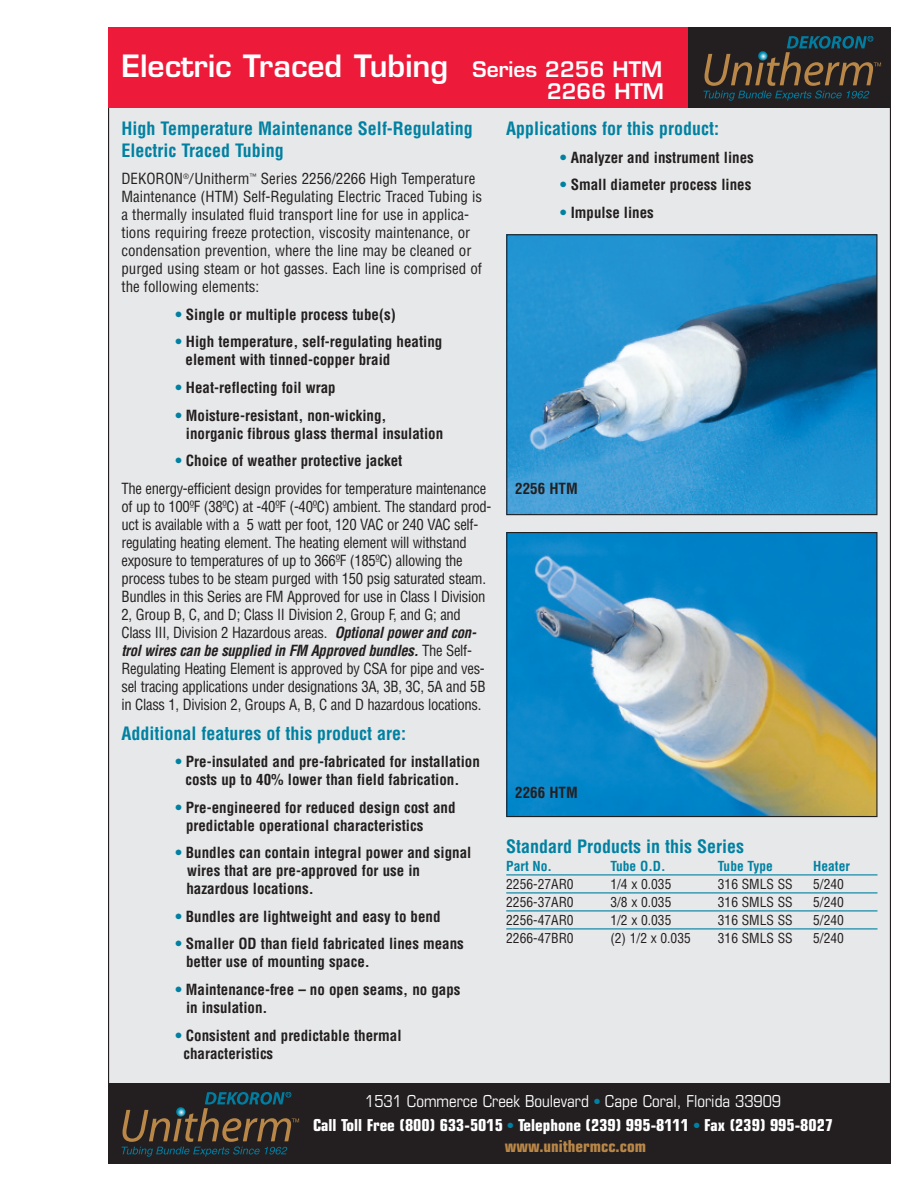
<style>
.page{position:relative;width:918px;height:1188px;background:#fff}
.page>*{position:absolute;margin:0;border:0;box-sizing:border-box;transform-origin:0 0}
.t1{font:600 30px "Eurostile";color:#fff}
.t2{font:600 21px "Eurostile";color:#fff}
.t3{font:700 condensed 18px/21.6px "Helvetica";color:#0081a2}
.t4{font:700 condensed 16.5px/24px "Eurostile";color:#fff;text-align:center}
.t5{font:700 condensed 16.5px "Eurostile";color:#b98747}
.t6{font:condensed 15px/18px "Helvetica";letter-spacing:-.02em;color:#231f20}
.t7{font:700 condensed 15px/18px "Helvetica";color:#231f20}
.t8{font:condensed 15px/18px "Helvetica";color:#231f20}
.t9{font:condensed 13.5px "Helvetica";color:#231f20}
.t10{font:700 condensed 13.5px "Helvetica";color:#0081a2}
.s1{font-size:21px}
.s2{font-family:"Eurostile"}
.s3{color:#0081a2}
.s4{font-weight:700;color:#0081a2}
.s5{font-weight:700}
.s6{font-weight:700;font-style:italic}
.s7{font-weight:400}
</style>
<div class="page">
<div style="left:109px;top:28px;width:781px;height:1132px;background:#e7e8e9"></div>
<div style="left:108px;top:27px;width:584px;height:81px;background:#ed1a3a"></div>
<div style="left:688px;top:27px;width:203px;height:81px;background:#231f20"></div>
<svg style="left:704px;top:36px;width:177px;height:65px"></svg>
<div style="left:108px;top:1083px;width:783px;height:81px;background:#231f20"></div>
<svg style="left:122px;top:1092px;width:177px;height:65px"></svg>
<img style="left:508px;top:236px;width:368px;height:277px">
<div style="left:506px;top:234px;width:372px;height:281px;border:1px solid #231f20"></div>
<img style="left:508px;top:534px;width:368px;height:281px">
<div style="left:506px;top:532px;width:372px;height:285px;border:1px solid #231f20"></div>
<hr style="left:506px;top:874px;width:372px;height:1px;background:#0081a2">
<hr style="left:506px;top:892px;width:372px;height:1px;background:#0081a2">
<hr style="left:506px;top:910px;width:372px;height:1px;background:#0081a2">
<hr style="left:506px;top:928px;width:372px;height:1px;background:#0081a2">
<h1 class="t1" style="left:122px;top:54px;width:542px">Electric Traced Tubing <span class="s1">Series 2256 HTM</span></h1>
<h2 class="t2" style="left:547px;top:83px;width:118px">2266 HTM</h2>
<p class="t3" style="left:122px;top:118px;width:353px">High Temperature Maintenance Self-Regulating<br>Electric Traced Tubing</p>
<p class="t8" style="left:121px;top:170px;width:362px">DEKORON<sup>®</sup><span class="s2">/</span>Unitherm<sup>™</sup> Series 2256/2266 High Temperature Maintenance (HTM) Self-Regulating Electric Traced Tubing is a thermally insulated fluid transport line for use in applica&shy;tions requiring freeze protection, viscosity maintenance, or condensation prevention, where the line may be cleaned or purged using steam or hot gasses. Each line is comprised of the following elements:</p>
<p class="t7" style="left:175px;top:306px;width:222px"><span class="s3">•</span> Single or multiple process tube(s)</p>
<p class="t7" style="left:186px;top:333px;width:258px;text-indent:-10px"><span class="s3">•</span> High temperature, self-regulating heating element with tinned-copper braid</p>
<p class="t7" style="left:175px;top:379px;width:162px"><span class="s3">•</span> Heat-reflecting foil wrap</p>
<p class="t7" style="left:186px;top:406px;width:259px;text-indent:-10px"><span class="s3">•</span> Moisture-resistant, non-wicking, inorganic fibrous glass thermal insulation</p>
<p class="t6" style="left:122px;top:447px;width:366px;line-height:27.6px;text-indent:54px"><span class="s4">•</span> <span class="s5">Choice of weather protective jacket<br></span>The energy-efficient design provides for temperature maintenance</p>
<p class="t6" style="left:121px;top:498px;width:371px">of up to 100ºF (38ºC) at -40ºF (-40ºC) ambient. The standard prod&shy;uct is available with a 5 watt per foot, 120 VAC or 240 VAC self&shy;regulating heating element. The heating element will withstand exposure to temperatures of up to 366ºF (185ºC) allowing the process tubes to be steam purged with 150 psig saturated steam.<br>Bundles in this Series are FM Approved for use in Class I Division 2, Group B, C, and D; Class II Division 2, Group F, and G; and Class III, Division 2 Hazardous areas. <span class="s6">Optional power and con&shy;trol wires can be supplied in FM Approved bundles.</span> The Self-Regulating Heating Element is approved by CSA for pipe and ves&shy;sel tracing applications under designations 3A, 3B, 3C, 5A and 5B in Class 1, Division 2, Groups A, B, C and D hazardous locations.</p>
<p class="t3" style="left:122px;top:723px;width:286px">Additional features of this product are:</p>
<p class="t7" style="left:186px;top:753px;width:296px;text-indent:-10px"><span class="s3">•</span> Pre-insulated and pre-fabricated for installation costs up to 40% lower than field fabrication.</p>
<p class="t7" style="left:186px;top:799px;width:271px;text-indent:-11px"><span class="s3">•</span> Pre-engineered for reduced design cost and predictable operational characteristics</p>
<p class="t7" style="left:186px;top:844px;width:287px;text-indent:-11px"><span class="s3">•</span> Bundles can contain integral power and signal wires that are pre-approved for use in hazardous locations.</p>
<p class="t7" style="left:176px;top:908px;width:267px"><span class="s3">•</span> Bundles are lightweight and easy to bend</p>
<p class="t7" style="left:186px;top:935px;width:279px;text-indent:-11px"><span class="s3">•</span> Smaller OD than field fabricated lines means better use of mounting space.</p>
<p class="t7" style="left:186px;top:981px;width:276px;text-indent:-11px"><span class="s3">•</span> Maintenance-free – no open seams, no gaps in insulation.</p>
<p class="t7" style="left:183px;top:1026px;width:220px;text-indent:-8px"><span class="s3">•</span> Consistent and predictable thermal characteristics</p>
<p class="t3" style="left:506px;top:118px;width:214px">Applications for this product:</p>
<p class="t7" style="left:560px;top:148px;width:195px"><span class="s3">•</span> Analyzer and instrument lines</p>
<p class="t7" style="left:560px;top:176px;width:193px"><span class="s3">•</span> Small diameter process lines</p>
<p class="t7" style="left:560px;top:204px;width:95px"><span class="s3">•</span> Impulse lines</p>
<p class="t7" style="left:515px;top:480px;width:64px">2256 HTM</p>
<p class="t7" style="left:515px;top:784px;width:64px">2266 HTM</p>
<p class="t3" style="left:506px;top:836px;width:239px">Standard Products in this Series</p>
<p class="t10" style="left:506px;top:858px;width:47px">Part No.</p>
<p class="t10" style="left:610px;top:858px;width:57px">Tube O.D.</p>
<p class="t10" style="left:718px;top:858px;width:57px">Tube Type</p>
<p class="t10" style="left:813px;top:858px;width:38px">Heater</p>
<p class="t9" style="left:506px;top:876px;width:69px">2256-27AR0</p>
<p class="t9" style="left:610px;top:876px;width:63px">1/4 x 0.035</p>
<p class="t9" style="left:718px;top:876px;width:76px">316 SMLS SS</p>
<p class="t9" style="left:813px;top:876px;width:32px">5/240</p>
<p class="t9" style="left:506px;top:894px;width:69px">2256-37AR0</p>
<p class="t9" style="left:610px;top:894px;width:63px">3/8 x 0.035</p>
<p class="t9" style="left:718px;top:894px;width:76px">316 SMLS SS</p>
<p class="t9" style="left:813px;top:894px;width:32px">5/240</p>
<p class="t9" style="left:506px;top:912px;width:69px">2256-47AR0</p>
<p class="t9" style="left:610px;top:912px;width:63px">1/2 x 0.035</p>
<p class="t9" style="left:718px;top:912px;width:76px">316 SMLS SS</p>
<p class="t9" style="left:813px;top:912px;width:32px">5/240</p>
<p class="t9" style="left:506px;top:930px;width:69px">2266-47BR0</p>
<p class="t9" style="left:610px;top:930px;width:82px">(2) 1/2 x 0.035</p>
<p class="t9" style="left:718px;top:930px;width:76px">316 SMLS SS</p>
<p class="t9" style="left:813px;top:930px;width:32px">5/240</p>
<p class="t4" style="left:313px;top:1091px;width:522px"><span class="s7">1531 Commerce Creek Boulevard</span> <sup>●</sup> <span class="s7">Cape Coral, Florida 33909<br></span>Call Toll Free (800) 633-5015 <sup>●</sup> Telephone (239) 995-8111 <sup>●</sup> Fax (239) 995-8027</p>
<p class="t5" style="left:505px;top:1140px;width:143px">www.unithermcc.com</p>
</div>
